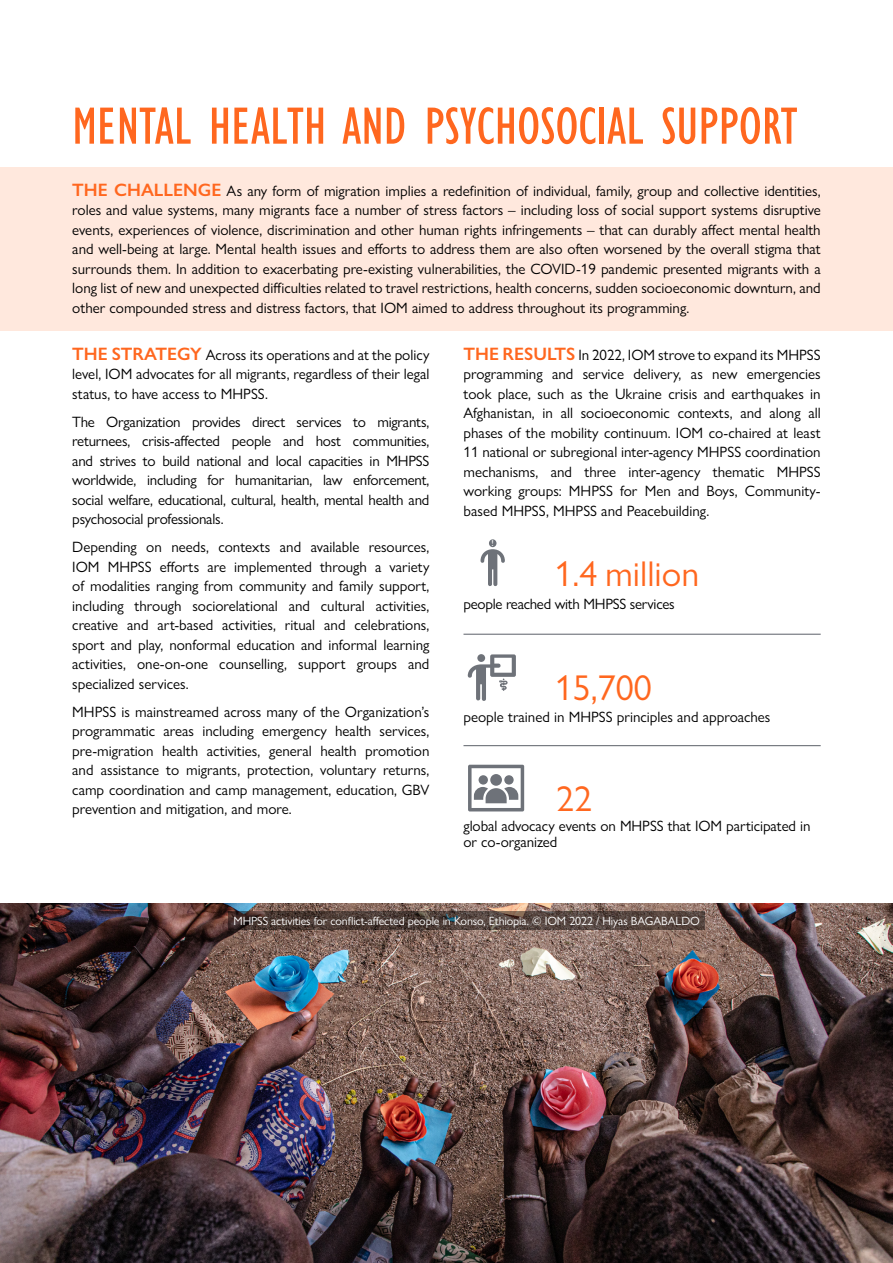
<style>
.page{position:relative;width:893px;height:1263px;background:#fff}
.page>*{position:absolute;margin:0;border:0;box-sizing:border-box;transform-origin:0 0}
.t1{font:condensed 54px "Gill Sans";color:#ff671f}
.t2{font:36px "Gill Sans Nova";color:#ff671f}
.t3{font:15px/19.5px "Gill Sans Nova";color:#000;text-align:justify}
.t4{font:15px "Gill Sans Nova";letter-spacing:-.02em;color:#000}
.t5{font:12px "Gill Sans Nova";letter-spacing:-.01em;color:#fff}
.t6{font:500 9px "Gill Sans Nova";color:#fff;scale:.96 1}
.s1{font-weight:600;font-size:18px;color:#ff671f}
</style>
<div class="page">
<div style="left:0;top:167px;width:893px;height:164px;background:#ffe8dd"></div>
<hr style="left:463px;top:634px;width:358px;height:1px;background:#6e7279">
<hr style="left:463px;top:745px;width:358px;height:1px;background:#6e7279">
<svg style="left:480px;top:549px;width:25px;height:37px"></svg>
<div style="left:489px;top:539px;width:7px;height:8px;background:#6e7279;border-radius:50%"></div>
<svg style="left:468px;top:654px;width:48px;height:47px"></svg>
<svg style="left:468px;top:765px;width:56px;height:46px"></svg>
<img style="left:0;top:904px;width:893px;height:359px">
<svg style="left:229px;top:911px;width:476px;height:18px;background:#4f403a"></svg>
<h1 class="t1" style="left:72px;top:94px;width:727px">MENTAL HEALTH AND PSYCHOSOCIAL SUPPORT</h1>
<p class="t3" style="left:72px;top:181px;width:750px"><span class="s1">THE CHALLENGE</span> As any form of migration implies a redefinition of individual, family, group and collective identities, roles and value systems, many migrants face a number of stress factors – including loss of social support systems disruptive events, experiences of violence, discrimination and other human rights infringements – that can durably affect mental health and well-being at large. Mental health issues and efforts to address them are also often worsened by the overall stigma that surrounds them. In addition to exacerbating pre-existing vulnerabilities, the COVID-19 pandemic presented migrants with a long list of new and unexpected difficulties related to travel restrictions, health concerns, sudden socioeconomic downturn, and other compounded stress and distress factors, that IOM aimed to address throughout its programming.</p>
<p class="t3" style="left:72px;top:345px;width:359px"><span class="s1">THE STRATEGY</span> Across its operations and at the policy level, IOM advocates for all migrants, regardless of their legal status, to have access to MHPSS.</p>
<p class="t3" style="left:72px;top:412px;width:359px">The Organization provides direct services to migrants, returnees, crisis-affected people and host communities, and strives to build national and local capacities in MHPSS worldwide, including for humanitarian, law enforcement, social welfare, educational, cultural, health, mental health and psychosocial professionals.</p>
<p class="t3" style="left:72px;top:537px;width:359px">Depending on needs, contexts and available resources, IOM MHPSS efforts are implemented through a variety of modalities ranging from community and family support, including through sociorelational and cultural activities, creative and art-based activities, ritual and celebrations, sport and play, nonformal education and informal learning activities, one-on-one counselling, support groups and specialized services.</p>
<p class="t3" style="left:72px;top:702px;width:359px">MHPSS is mainstreamed across many of the Organization’s programmatic areas including emergency health services, pre-migration health activities, general health promotion and assistance to migrants, protection, voluntary returns, camp coordination and camp management, education, GBV prevention and mitigation, and more.</p>
<p class="t3" style="left:463px;top:345px;width:359px"><span class="s1">THE RESULTS</span> In 2022, IOM strove to expand its MHPSS programming and service delivery, as new emergencies took place, such as the Ukraine crisis and earthquakes in Afghanistan, in all socioeconomic contexts, and along all phases of the mobility continuum. IOM co-chaired at least 11 national or subregional inter-agency MHPSS coordination mechanisms, and three inter-agency thematic MHPSS working groups: MHPSS for Men and Boys, Community&shy;based MHPSS, MHPSS and Peacebuilding.</p>
<p class="t6" style="left:491px;top:538px;width:4px">!</p>
<h2 class="t2" style="left:555px;top:551px;width:146px">1.4 million</h2>
<p class="t4" style="left:463px;top:595px;width:213px">people reached with MHPSS services</p>
<h2 class="t2" style="left:555px;top:666px;width:98px">15,700</h2>
<p class="t3" style="left:463px;top:707px;width:308px">people trained in MHPSS principles and approaches</p>
<h2 class="t2" style="left:556px;top:777px;width:37px">22</h2>
<p class="t3" style="left:463px;top:817px;width:349px;line-height:16.5px">global advocacy events on MHPSS that IOM participated in or co-organized</p>
<p class="t5" style="left:233px;top:913px;width:468px">MHPSS activities for conflict-affected people in Konso, Ethiopia. © IOM 2022 / Hiyas BAGABALDO</p>
</div>
